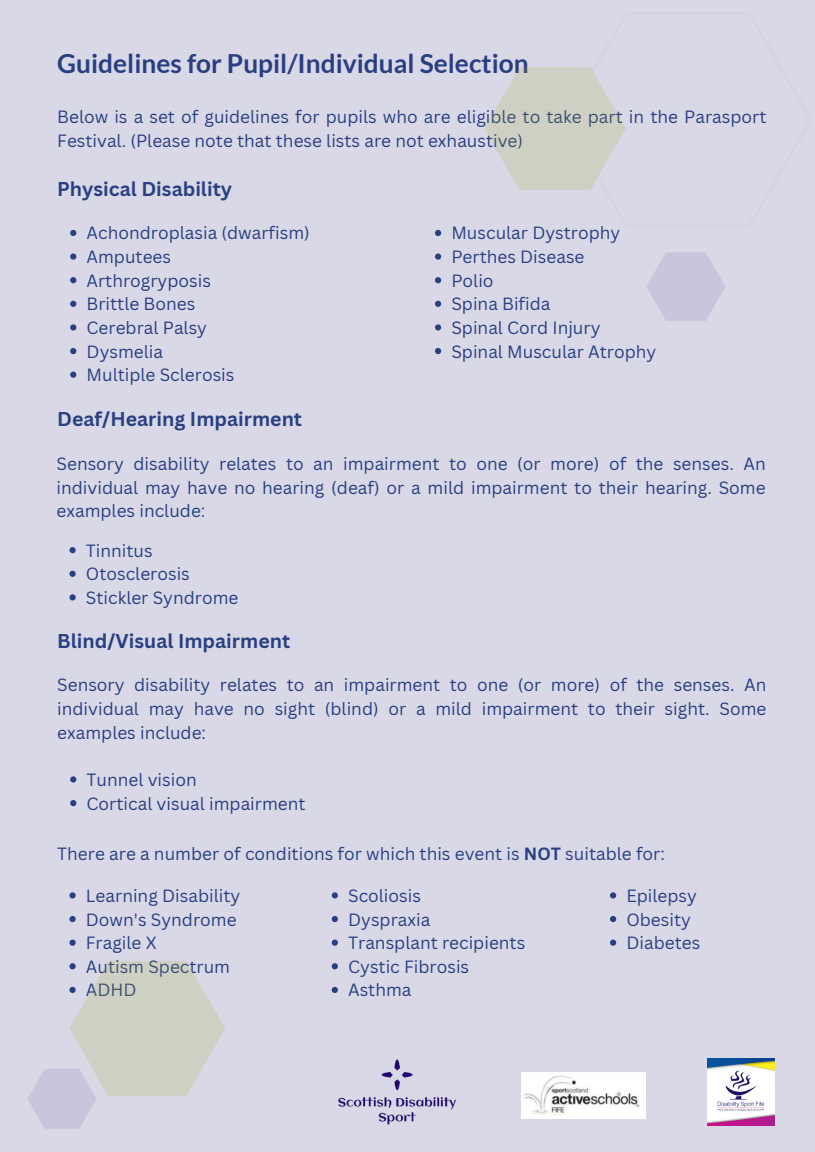
<style>
.page{position:relative;width:815px;height:1152px;background:#fff}
.page>*{position:absolute;margin:0;border:0;box-sizing:border-box;transform-origin:0 0}
.t1{font:700 26.25px "Lato";color:#293f82}
.t2{font:700 19.5px "Canva Sans";color:#293f82}
.t3{font:17.25px/23.6px "Canva Sans";color:#293f82;text-align:justify}
.s1{font-weight:700}
</style>
<div class="page">
<div style="left:0;top:0;width:814px;height:1152px;background:#d9d8e6"></div>
<svg style="left:70px;top:230px;width:6px;height:6px"></svg>
<svg style="left:70px;top:253px;width:6px;height:7px"></svg>
<svg style="left:70px;top:277px;width:6px;height:6px"></svg>
<svg style="left:70px;top:301px;width:6px;height:6px"></svg>
<svg style="left:70px;top:324px;width:6px;height:7px"></svg>
<svg style="left:70px;top:348px;width:6px;height:6px"></svg>
<svg style="left:70px;top:372px;width:6px;height:6px"></svg>
<svg style="left:435px;top:230px;width:6px;height:6px"></svg>
<svg style="left:435px;top:253px;width:6px;height:7px"></svg>
<svg style="left:435px;top:277px;width:6px;height:6px"></svg>
<svg style="left:435px;top:301px;width:6px;height:6px"></svg>
<svg style="left:435px;top:324px;width:6px;height:7px"></svg>
<svg style="left:435px;top:348px;width:6px;height:6px"></svg>
<svg style="left:69px;top:547px;width:7px;height:6px"></svg>
<svg style="left:69px;top:571px;width:7px;height:6px"></svg>
<svg style="left:69px;top:594px;width:7px;height:7px"></svg>
<svg style="left:70px;top:776px;width:6px;height:7px"></svg>
<svg style="left:70px;top:800px;width:6px;height:6px"></svg>
<svg style="left:69px;top:892px;width:7px;height:7px"></svg>
<svg style="left:332px;top:892px;width:6px;height:7px"></svg>
<svg style="left:332px;top:916px;width:6px;height:6px"></svg>
<svg style="left:332px;top:940px;width:6px;height:6px"></svg>
<svg style="left:332px;top:963px;width:6px;height:6px"></svg>
<svg style="left:332px;top:987px;width:6px;height:6px"></svg>
<svg style="left:610px;top:892px;width:6px;height:7px"></svg>
<svg style="left:610px;top:916px;width:6px;height:6px"></svg>
<svg style="left:610px;top:940px;width:6px;height:6px"></svg>
<img style="left:484px;top:67px;width:241px;height:254px">
<img style="left:28px;top:916px;width:197px;height:213px">
<img style="left:338px;top:1059px;width:119px;height:66px">
<img style="left:521px;top:1072px;width:124px;height:46px">
<img style="left:707px;top:1058px;width:67px;height:67px">
<p class="t1" style="left:57px;top:47px;width:473px">Guidelines for Pupil/Individual Selection</p>
<p class="t3" style="left:57px;top:105px;width:710px">Below is a set of guidelines for pupils who are eligible to take part in the Parasport<br>Festival. (Please note that these lists are not exhaustive)</p>
<p class="t2" style="left:57px;top:175px;width:176px">Physical Disability</p>
<p class="t3" style="left:87px;top:221px;width:225px">Achondroplasia (dwarfism)</p>
<p class="t3" style="left:87px;top:245px;width:86px">Amputees</p>
<p class="t3" style="left:87px;top:268px;width:126px">Arthrogryposis</p>
<p class="t3" style="left:87px;top:292px;width:110px">Brittle Bones</p>
<p class="t3" style="left:87px;top:315px;width:122px">Cerebral Palsy</p>
<p class="t3" style="left:87px;top:339px;width:78px">Dysmelia</p>
<p class="t3" style="left:87px;top:363px;width:149px">Multiple Sclerosis</p>
<p class="t3" style="left:451px;top:221px;width:170px">Muscular Dystrophy</p>
<p class="t3" style="left:451px;top:245px;width:135px">Perthes Disease</p>
<p class="t3" style="left:451px;top:268px;width:44px">Polio</p>
<p class="t3" style="left:451px;top:292px;width:101px">Spina Bifida</p>
<p class="t3" style="left:451px;top:315px;width:151px">Spinal Cord Injury</p>
<p class="t3" style="left:451px;top:339px;width:206px">Spinal Muscular Atrophy</p>
<p class="t2" style="left:57px;top:406px;width:246px">Deaf/Hearing Impairment</p>
<p class="t3" style="left:57px;top:452px;width:710px">Sensory disability relates to an impairment to one (or more) of the senses. An individual may have no hearing (deaf) or a mild impairment to their hearing. Some examples include:</p>
<p class="t3" style="left:86px;top:538px;width:68px">Tinnitus</p>
<p class="t3" style="left:86px;top:562px;width:105px">Otosclerosis</p>
<p class="t3" style="left:86px;top:585px;width:154px">Stickler Syndrome</p>
<p class="t2" style="left:57px;top:627px;width:234px">Blind/Visual Impairment</p>
<p class="t3" style="left:57px;top:673px;width:710px">Sensory disability relates to an impairment to one (or more) of the senses. An individual may have no sight (blind) or a mild impairment to their sight. Some examples include:</p>
<p class="t3" style="left:87px;top:767px;width:112px">Tunnel vision</p>
<p class="t3" style="left:87px;top:791px;width:220px">Cortical visual impairment</p>
<p class="t3" style="left:57px;top:841px;width:609px">There are a number of conditions for which this event is <span class="s1">NOT</span> suitable for:</p>
<p class="t3" style="left:86px;top:883px;width:156px">Learning Disability</p>
<p class="t3" style="left:86px;top:907px;width:152px">Down's Syndrome</p>
<p class="t3" style="left:86px;top:931px;width:72px">Fragile X</p>
<p class="t3" style="left:86px;top:954px;width:146px">Autism Spectrum</p>
<p class="t3" style="left:86px;top:978px;width:52px">ADHD</p>
<p class="t3" style="left:348px;top:883px;width:74px">Scoliosis</p>
<p class="t3" style="left:348px;top:907px;width:84px">Dyspraxia</p>
<p class="t3" style="left:348px;top:931px;width:179px">Transplant recipients</p>
<p class="t3" style="left:348px;top:954px;width:122px">Cystic Fibrosis</p>
<p class="t3" style="left:348px;top:978px;width:65px">Asthma</p>
<p class="t3" style="left:626px;top:883px;width:72px">Epilepsy</p>
<p class="t3" style="left:626px;top:907px;width:66px">Obesity</p>
<p class="t3" style="left:626px;top:931px;width:75px">Diabetes</p>
</div>
